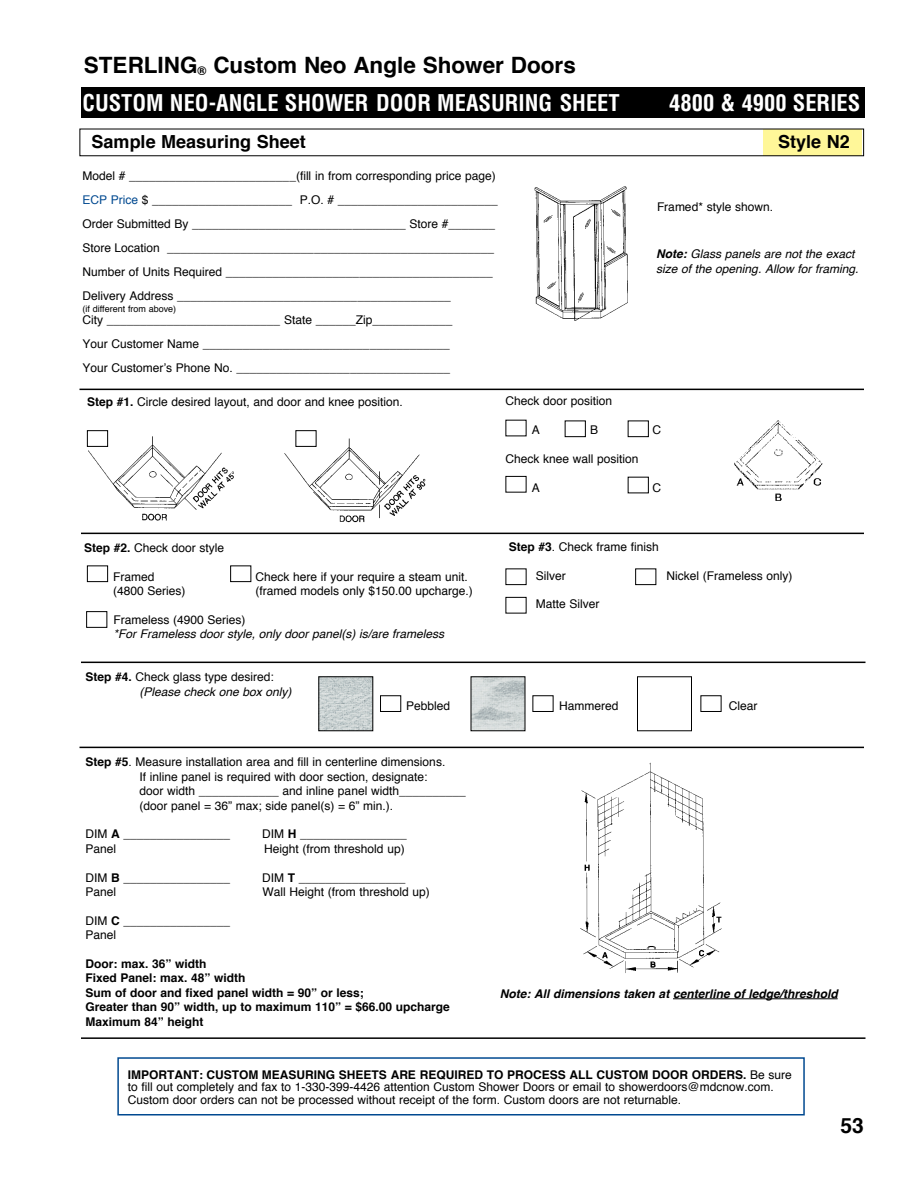
<style>
.page{position:relative;width:918px;height:1188px;background:#fff}
.page>*{position:absolute;margin:0;border:0;box-sizing:border-box;transform-origin:0 0}
.t1{font:700 condensed 22.5px "Helvetica";color:#fff}
.t2{font:700 22.5px "Helvetica";color:#000}
.t3{font:700 21px "Helvetica";color:#000}
.t4{font:700 18px "Helvetica";color:#000}
.t5{font:12px/24px "Helvetica";color:#000}
.t6{font:italic 12px/14.4px "Helvetica";color:#000}
.t7{font:700 12px/14.4px "Helvetica";color:#000}
.t8{font:italic 700 12px "Helvetica";color:#000}
.t9{font:9px "Helvetica";color:#000}
.s1{color:#004990}
.s2{font-weight:700}
.s3{font-weight:700;font-style:normal}
.s4{font-style:normal}
</style>
<div class="page">
<div style="left:81px;top:87px;width:784px;height:30px;background:#000"></div>
<img style="left:88px;top:430px;width:338px;height:93px">
<div style="left:87px;top:430px;width:21px;height:17px;border:1px solid #000"></div>
<div style="left:296px;top:430px;width:20px;height:17px;border:1px solid #000"></div>
<div style="left:565px;top:421px;width:21px;height:16px;border:1px solid #000"></div>
<div style="left:628px;top:421px;width:21px;height:16px;border:1px solid #000"></div>
<div style="left:506px;top:476px;width:20px;height:17px;border:1px solid #000"></div>
<img style="left:534px;top:186px;width:94px;height:135px">
<hr style="left:80px;top:389px;width:784px;height:1px;background:#000">
<hr style="left:81px;top:533px;width:783px;height:1px;background:#000">
<hr style="left:80px;top:747px;width:784px;height:1px;background:#000">
<hr style="left:81px;top:1037px;width:785px;height:2px;background:#000">
<img style="left:580px;top:762px;width:142px;height:211px">
<hr style="left:673px;top:998px;width:165px;height:1px;background:#000">
<img style="left:734px;top:420px;width:89px;height:81px">
<div style="left:764px;top:129px;width:98px;height:27px;background:#fff799"></div>
<hr style="left:81px;top:662px;width:785px;height:1px;background:#000">
<div style="left:635px;top:568px;width:21px;height:17px;border:1px solid #000"></div>
<div style="left:506px;top:597px;width:21px;height:16px;border:1px solid #000"></div>
<div style="left:87px;top:565px;width:21px;height:17px;border:1px solid #000"></div>
<div style="left:86px;top:611px;width:21px;height:17px;border:1px solid #000"></div>
<div style="left:230px;top:565px;width:21px;height:17px;border:1px solid #000"></div>
<div style="left:380px;top:695px;width:21px;height:17px;border:1px solid #000"></div>
<div style="left:532px;top:695px;width:22px;height:17px;border:1px solid #000"></div>
<div style="left:700px;top:695px;width:22px;height:17px;border:1px solid #000"></div>
<img style="left:320px;top:678px;width:51px;height:51px">
<div style="left:318px;top:676px;width:55px;height:55px;border:1px solid #000"></div>
<img style="left:473px;top:678px;width:50px;height:51px">
<div style="left:637px;top:676px;width:55px;height:55px;border:1px solid #000"></div>
<div style="left:117px;top:1057px;width:688px;height:59px;border:2px solid #004990"></div>
<h1 class="t2" style="left:84px;top:47px;width:494px">STERLING<sub>®</sub> Custom Neo Angle Shower Doors</h1>
<h1 class="t1" style="left:82px;top:89px;width:539px">CUSTOM NEO-ANGLE SHOWER DOOR MEASURING SHEET</h1>
<h1 class="t1" style="left:669px;top:89px;width:193px">4800 &amp; 4900 SERIES</h1>
<h3 class="t4" style="left:92px;top:127px;width:216px">Sample Measuring Sheet</h3>
<h3 class="t4" style="left:778px;top:127px;width:73px">Style N2</h3>
<p class="t5" style="left:82px;top:164px;width:417px">Model # _________________________(fill in from corresponding price page)<br><span class="s1">ECP Price</span> $ _____________________ P.O. # ________________________ Order Submitted By ________________________________ Store #_______ Store Location _________________________________________________ Number of Units Required ________________________________________ Delivery Address _________________________________________</p>
<p class="t9" style="left:82px;top:302px;width:95px">(if different from above)</p>
<p class="t5" style="left:82px;top:308px;width:371px">City __________________________ State ______Zip____________<br>Your Customer Name _____________________________________<br>Your Customer’s Phone No. ________________________________</p>
<p class="t5" style="left:657px;top:195px;width:118px">Framed* style shown.</p>
<p class="t6" style="left:656px;top:247px;width:204px"><span class="s2">Note:</span> Glass panels are not the exact size of the opening. Allow for framing.</p>
<p class="t5" style="left:87px;top:390px;width:317px"><span class="s2">Step #1.</span> Circle desired layout, and door and knee position.</p>
<p class="t5" style="left:506px;top:390px;width:108px">Check door position</p>
<p class="t5" style="left:532px;top:418px;width:10px">A</p>
<p class="t5" style="left:590px;top:418px;width:10px">B</p>
<p class="t5" style="left:652px;top:418px;width:10px">C</p>
<p class="t5" style="left:505px;top:447px;width:135px">Check knee wall position</p>
<p class="t5" style="left:532px;top:476px;width:10px">A</p>
<p class="t5" style="left:652px;top:476px;width:10px">C</p>
<p class="t5" style="left:509px;top:535px;width:152px"><span class="s2">Step #3</span>. Check frame finish</p>
<p class="t5" style="left:536px;top:564px;width:31px">Silver</p>
<p class="t5" style="left:666px;top:564px;width:128px">Nickel (Frameless only)</p>
<p class="t5" style="left:536px;top:593px;width:65px">Matte Silver</p>
<p class="t5" style="left:84px;top:536px;width:142px"><span class="s2">Step #2.</span> Check door style</p>
<p class="t5" style="left:113px;top:565px;width:43px">Framed</p>
<p class="t5" style="left:255px;top:565px;width:214px">Check here if your require a steam unit.</p>
<p class="t5" style="left:113px;top:579px;width:74px">(4800 Series)</p>
<p class="t5" style="left:255px;top:579px;width:219px">(framed models only $150.00 upcharge.)</p>
<p class="t5" style="left:113px;top:608px;width:134px">Frameless (4900 Series)</p>
<p class="t6" style="left:113px;top:627px;width:332px">*For Frameless door style, only door panel(s) is/are frameless</p>
<p class="t6" style="left:140px;top:670px;width:154px;text-indent:-54px"><span class="s3">Step #4.</span> <span class="s4">Check glass type desired: </span>(Please check one box only)</p>
<p class="t5" style="left:406px;top:695px;width:46px">Pebbled</p>
<p class="t5" style="left:559px;top:695px;width:61px">Hammered</p>
<p class="t5" style="left:729px;top:695px;width:30px">Clear</p>
<p class="t5" style="left:140px;top:755px;width:328px;line-height:14.4px;text-indent:-54px"><span class="s2">Step #5</span>. Measure installation area and fill in centerline dimensions.<br>If inline panel is required with door section, designate:<br>door width ____________ and inline panel width__________ (door panel = 36” max; side panel(s) = 6” min.).</p>
<p class="t5" style="left:86px;top:823px;width:146px">DIM <span class="s2">A</span> ________________</p>
<p class="t5" style="left:262px;top:823px;width:146px">DIM <span class="s2">H</span> ________________</p>
<p class="t5" style="left:86px;top:837px;width:32px">Panel</p>
<p class="t5" style="left:264px;top:837px;width:142px">Height (from threshold up)</p>
<p class="t5" style="left:86px;top:866px;width:146px">DIM <span class="s2">B</span> ________________</p>
<p class="t5" style="left:262px;top:866px;width:145px">DIM <span class="s2">T</span> ________________</p>
<p class="t5" style="left:86px;top:880px;width:32px">Panel</p>
<p class="t5" style="left:262px;top:880px;width:169px">Wall Height (from threshold up)</p>
<p class="t5" style="left:85px;top:914px;width:146px;line-height:14.4px">DIM <span class="s2">C</span> ________________<br>Panel</p>
<p class="t7" style="left:85px;top:957px;width:366px">Door: max. 36” width<br>Fixed Panel: max. 48” width<br>Sum of door and fixed panel width = 90” or less;<br>Greater than 90” width, up to maximum 110” = $66.00 upcharge Maximum 84” height</p>
<p class="t8" style="left:500px;top:984px;width:339px">Note: All dimensions taken at centerline of ledge/threshold</p>
<p class="t5" style="left:128px;top:1068px;width:666px;line-height:12.8px"><span class="s2">IMPORTANT: CUSTOM MEASURING SHEETS ARE REQUIRED TO PROCESS ALL CUSTOM DOOR ORDERS.</span> Be sure to fill out completely and fax to 1-330-399-4426 attention Custom Shower Doors or email to showerdoors@mdcnow.com.<br>Custom door orders can not be processed without receipt of the form. Custom doors are not returnable.</p>
<h2 class="t3" style="left:840px;top:1108px;width:25px">53</h2>
</div>
